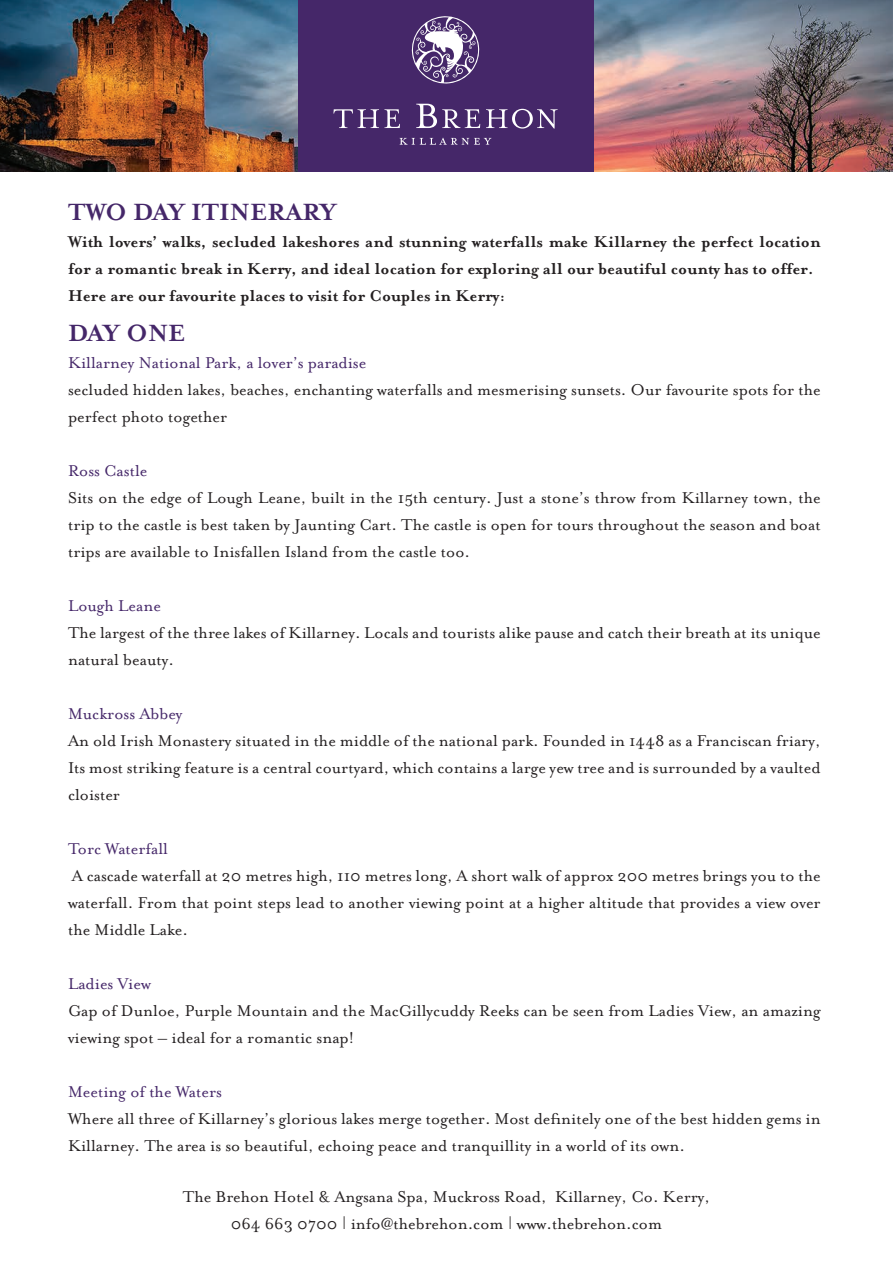
<style>
.page{position:relative;width:893px;height:1263px;background:#fff}
.page>*{position:absolute;margin:0;border:0;box-sizing:border-box;transform-origin:0 0}
.t1{font:700 27px "Mrs Eaves";color:#452769}
.t2{font:18px/27px "Mrs Eaves Roman";color:#231f20}
.t3{font:700 18px/27px "Mrs Eaves";color:#231f20}
.t4{font:18px "Mrs Eaves Roman";color:#452769}
</style>
<div class="page">
<img style="left:0;top:0;width:893px;height:171px">
<div style="left:299px;top:0;width:295px;height:171px;background:#452769"></div>
<svg style="left:399px;top:138px;width:93px;height:7px"></svg>
<svg style="left:333px;top:16px;width:225px;height:113px"></svg>
<h1 class="t1" style="left:68px;top:196px;width:270px">TWO DAY ITINERARY</h1>
<p class="t3" style="left:68px;top:228px;width:754px">With lovers’ walks, secluded lakeshores and stunning waterfalls make Killarney the perfect location for a romantic break in Kerry, and ideal location for exploring all our beautiful county has to offer.<br>Here are our favourite places to visit for Couples in Kerry:</p>
<h1 class="t1" style="left:68px;top:318px;width:119px">DAY ONE</h1>
<p class="t4" style="left:68px;top:353px;width:300px">Killarney National Park, a lover’s paradise</p>
<p class="t2" style="left:68px;top:377px;width:754px">secluded hidden lakes, beaches, enchanting waterfalls and mesmerising sunsets. Our favourite spots for the perfect photo together</p>
<p class="t4" style="left:68px;top:461px;width:81px">Ross Castle</p>
<p class="t2" style="left:68px;top:485px;width:754px;text-align:justify">Sits on the edge of Lough Leane, built in the 15th century. Just a stone’s throw from Killarney town, the trip to the castle is best taken by Jaunting Cart. The castle is open for tours throughout the season and boat trips are available to Inisfallen Island from the castle too.</p>
<p class="t4" style="left:68px;top:596px;width:94px">Lough Leane</p>
<p class="t2" style="left:68px;top:620px;width:754px">The largest of the three lakes of Killarney. Locals and tourists alike pause and catch their breath at its unique natural beauty.</p>
<p class="t4" style="left:68px;top:704px;width:116px">Muckross Abbey</p>
<p class="t2" style="left:68px;top:728px;width:754px;text-align:justify">An old Irish Monastery situated in the middle of the national park. Founded in 1448 as a Franciscan friary, Its most striking feature is a central courtyard, which contains a large yew tree and is surrounded by a vaulted cloister</p>
<p class="t4" style="left:68px;top:839px;width:102px">Torc Waterfall</p>
<p class="t2" style="left:68px;top:863px;width:754px;text-align:justify">A cascade waterfall at 20 metres high, 110 metres long, A short walk of approx 200 metres brings you to the waterfall. From that point steps lead to another viewing point at a higher altitude that provides a view over the Middle Lake.</p>
<p class="t4" style="left:68px;top:974px;width:84px">Ladies View</p>
<p class="t2" style="left:68px;top:998px;width:754px">Gap of Dunloe, Purple Mountain and the MacGillycuddy Reeks can be seen from Ladies View, an amazing viewing spot – ideal for a romantic snap!</p>
<p class="t4" style="left:68px;top:1082px;width:155px">Meeting of the Waters</p>
<p class="t2" style="left:68px;top:1106px;width:754px">Where all three of Killarney’s glorious lakes merge together. Most definitely one of the best hidden gems in<br>Killarney. The area is so beautiful, echoing peace and tranquillity in a world of its own.</p>
<p class="t2" style="left:183px;top:1183px;width:529px;text-align:center">The Brehon Hotel &amp; Angsana Spa, Muckross Road, Killarney, Co. Kerry,<br>064 663 0700 | info@thebrehon.com | www.thebrehon.com</p>
</div>
